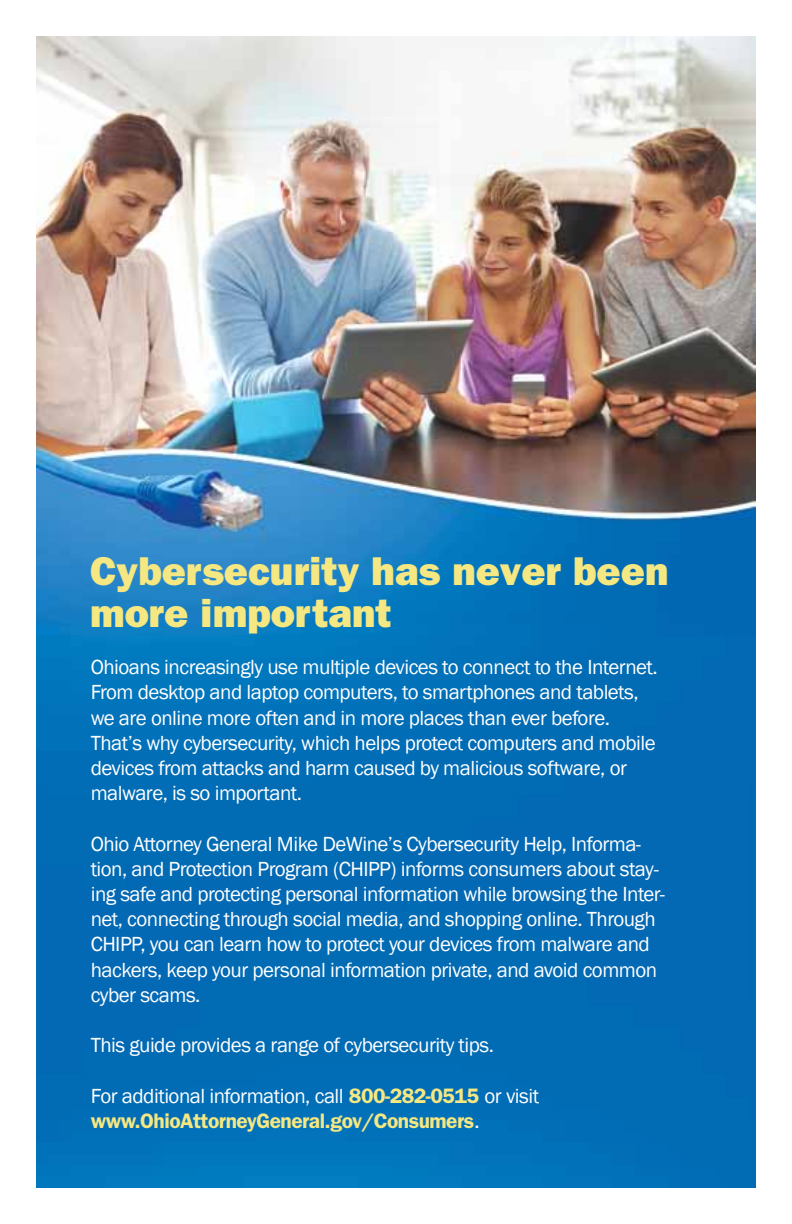
<style>
.page{position:relative;width:792px;height:1224px;background:#fff}
.page>*{position:absolute;margin:0;border:0;box-sizing:border-box;transform-origin:0 0}
.t1{font:40.4px/42px "ITC Franklin Gothic Std Hvy";color:#f5e781}
.t2{font:21px/25.2px "Franklin Gothic";letter-spacing:-.025em;color:#fff}
.t3{font:600 21px "ITC Franklin Gothic Std";letter-spacing:-.025em;color:#f5e781}
.s1{font-family:"ITC Franklin Gothic Std";font-weight:600;color:#f5e781}
.s2{font-weight:400;color:#fff}
</style>
<div class="page">
<img style="left:36px;top:36px;width:720px;height:1152px">
<h1 class="t1" style="left:90px;top:550px;width:580px">Cybersecurity has never been more important</h1>
<p class="t2" style="left:91px;top:655px;width:568px">Ohioans increasingly use multiple devices to connect to the Internet.<br>From desktop and laptop computers, to smartphones and tablets, we are online more often and in more places than ever before.<br>That’s why cybersecurity, which helps protect computers and mobile devices from attacks and harm caused by malicious software, or malware, is so important.</p>
<p class="t2" style="left:91px;top:831px;width:576px">Ohio Attorney General Mike DeWine’s Cybersecurity Help, Informa&shy;tion, and Protection Program (CHIPP) informs consumers about stay&shy;ing safe and protecting personal information while browsing the Inter&shy;net, connecting through social media, and shopping online. Through CHIPP, you can learn how to protect your devices from malware and hackers, keep your personal information private, and avoid common cyber scams.</p>
<p class="t2" style="left:91px;top:1033px;width:405px">This guide provides a range of cybersecurity tips.</p>
<p class="t2" style="left:91px;top:1083px;width:450px">For additional information, call <span class="s1">800-282-0515</span> or visit</p>
<p class="t3" style="left:91px;top:1108px;width:391px">www.OhioAttorneyGeneral.gov/Consumers<span class="s2">.</span></p>
</div>
